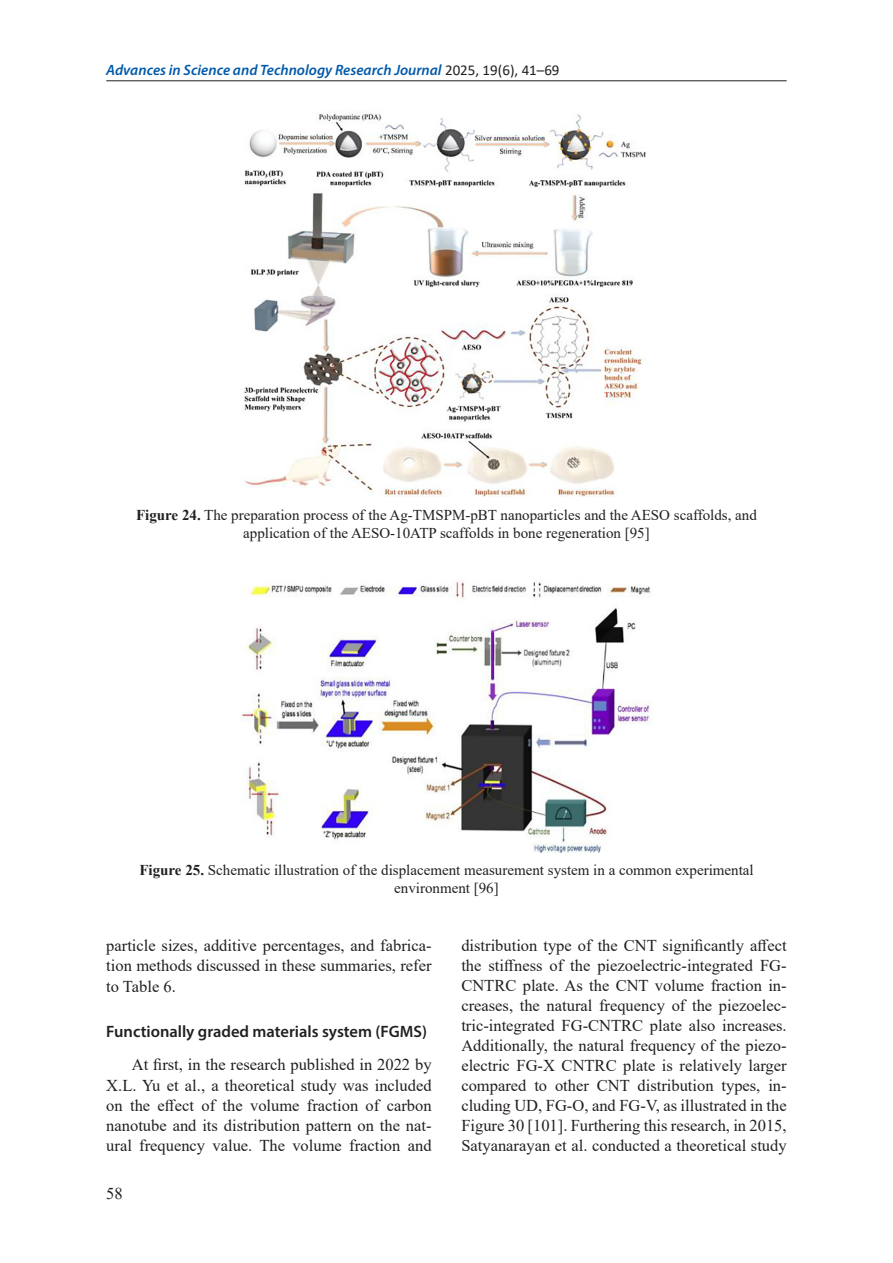
<style>
.page{position:relative;width:893px;height:1263px;background:#fff}
.page>*{position:absolute;margin:0;border:0;box-sizing:border-box;transform-origin:0 0}
.Base_Text{font:16.5px/20px "Times New Roman";color:#231f20;text-align:justify}
.Heading_2{font:600 16.5px "Myriad Pro";color:#231f20}
.Figure{font:15px/18px "Times New Roman";color:#231f20;text-align:center}
.t1{font:italic 600 15px "Myriad Pro";color:#015aaa}
.s1{font-family:"Calibri";font-weight:400;font-style:normal;color:#231f20}
.s2{font-weight:700}
</style>
<div class="page">
<hr style="left:106px;top:80px;width:681px;height:1px;background:#231f20">
<img style="left:244px;top:113px;width:402px;height:384px">
<img style="left:241px;top:581px;width:411px;height:271px">
<p class="t1" style="left:106px;top:60px;width:455px">Advances in Science and Technology Research Journal <span class="s1">2025, 19(6), 41–69</span></p>
<p class="Figure" style="left:136px;top:505px;width:622px"><span class="s2">Figure 24.</span> The preparation process of the Ag-TMSPM-pBT nanoparticles and the AESO scaffolds, and application of the AESO-10ATP scaffolds in bone regeneration [95]</p>
<p class="Figure" style="left:139px;top:861px;width:616px"><span class="s2">Figure 25.</span> Schematic illustration of the displacement measurement system in a common experimental environment [96]</p>
<p class="Base_Text" style="left:106px;top:935px;width:327px">particle sizes, additive percentages, and fabrica&shy;tion methods discussed in these summaries, refer to Table 6.</p>
<p class="Heading_2" style="left:106px;top:1021px;width:322px">Functionally graded materials system (FGMS)</p>
<p class="Base_Text" style="left:106px;top:1054px;width:327px;text-indent:26px">At first, in the research published in 2022 by X.L. Yu et al., a theoretical study was included on the effect of the volume fraction of carbon nanotube and its distribution pattern on the nat&shy;ural frequency value. The volume fraction and</p>
<p class="Base_Text" style="left:106px;top:1183px;width:18px">58</p>
<p class="Base_Text" style="left:461px;top:935px;width:327px">distribution type of the CNT significantly affect the stiffness of the piezoelectric-integrated FG-CNTRC plate. As the CNT volume fraction in&shy;creases, the natural frequency of the piezoelec&shy;tric-integrated FG-CNTRC plate also increases.<br>Additionally, the natural frequency of the piezo&shy;electric FG-X CNTRC plate is relatively larger compared to other CNT distribution types, in&shy;cluding UD, FG-O, and FG-V, as illustrated in the Figure 30 [101]. Furthering this research, in 2015, Satyanarayan et al. conducted a theoretical study</p>
</div>
